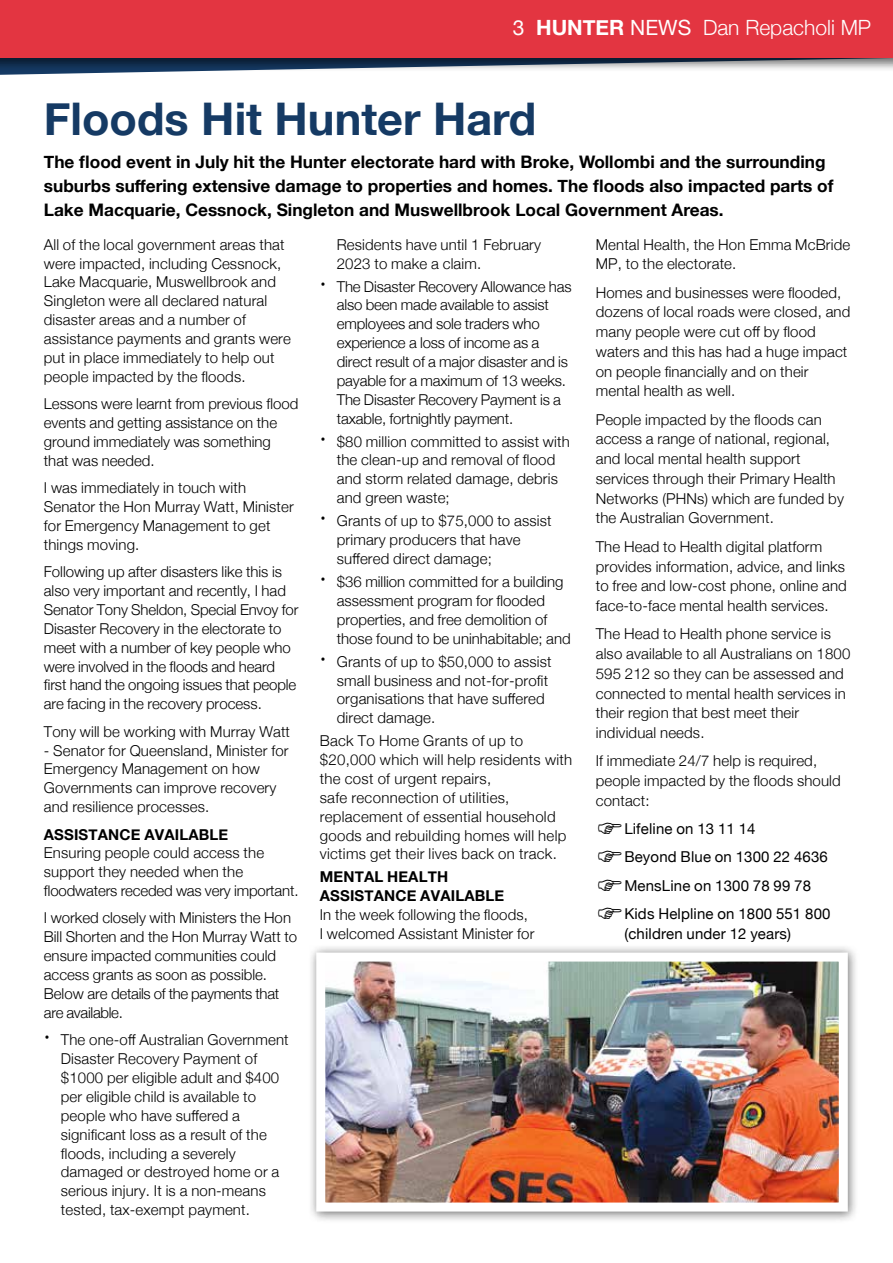
<style>
.page{position:relative;width:893px;height:1263px;background:#fff}
.page>*{position:absolute;margin:0;border:0;box-sizing:border-box;transform-origin:0 0}
.t1{font:700 45px "Helvetica Neue";color:#153a64}
.t2{font:300 21px "Helvetica Neue";color:#fff}
.t3{font:700 17.25px/24px "Helvetica Neue";color:#000}
.t4{font:300 15px/18.9px "Helvetica Neue";letter-spacing:.01em;color:#000}
.t5{font:300 15px/18.9px "Helvetica Neue";letter-spacing:-.01em;color:#000}
.t6{font:15px/28.2px "Helvetica Neue";letter-spacing:.01em;color:#000}
.t7{font:700 15px/18.9px "Helvetica Neue";letter-spacing:.01em;color:#000}
.s1{font-weight:700}
.s2{font-weight:700;color:#ffdf4f}
.s3{font-weight:400}
</style>
<div class="page">
<svg style="left:0;top:72px;width:147px;height:3px"></svg>
<div style="left:308px;top:944px;width:552px;height:279px;background:#000;opacity:.55"></div>
<img style="left:326px;top:962px;width:512px;height:239px">
<div style="left:316px;top:952px;width:532px;height:259px;border:9px solid #fff"></div>
<div style="left:0;top:0;width:893px;height:72px;background:#000;opacity:.55"></div>
<div style="left:0;top:0;width:893px;height:57px;background:#e33541"></div>
<h2 class="t2" style="left:472px;top:10px;width:403px">Sonia Hornery MP <span class="s1">| WALLSEND NEWS</span> <span class="s2">3</span></h2>
<h2 class="t2" style="left:513px;top:11px;width:360px"><span class="s3">3</span> <span class="s1">HUNTER</span> <span class="s3">NEWS</span> Dan Repacholi MP</h2>
<h1 class="t1" style="left:44px;top:84px;width:494px">Floods Hit Hunter Hard</h1>
<p class="t3" style="left:44px;top:150px;width:791px">The flood event in July hit the Hunter electorate hard with Broke, Wollombi and the surrounding suburbs suffering extensive damage to properties and homes. The floods also impacted parts of<br>Lake Macquarie, Cessnock, Singleton and Muswellbrook Local Government Areas.</p>
<p class="t4" style="left:44px;top:234px;width:249px">All of the local government areas that were impacted, including Cessnock, Lake Macquarie, Muswellbrook and Singleton were all declared natural disaster areas and a number of assistance payments and grants were put in place immediately to help out people impacted by the floods.</p>
<p class="t4" style="left:44px;top:393px;width:256px">Lessons were learnt from previous flood events and getting assistance on the ground immediately was something that was needed.</p>
<p class="t4" style="left:44px;top:477px;width:251px">I was immediately in touch with<br>Senator the Hon Murray Watt, Minister for Emergency Management to get things moving.</p>
<p class="t4" style="left:44px;top:561px;width:256px">Following up after disasters like this is also very important and recently, I had Senator Tony Sheldon, Special Envoy for Disaster Recovery in the electorate to meet with a number of key people who were involved in the floods and heard first hand the ongoing issues that people are facing in the recovery process.</p>
<p class="t4" style="left:44px;top:721px;width:248px">Tony will be working with Murray Watt</p>
<p class="t4" style="left:44px;top:740px;width:246px">- Senator for Queensland, Minister for<br>Emergency Management on how<br>Governments can improve recovery and resilience processes.</p>
<p class="t7" style="left:44px;top:825px;width:186px">ASSISTANCE AVAILABLE</p>
<p class="t4" style="left:44px;top:842px;width:256px">Ensuring people could access the support they needed when the floodwaters receded was very important.</p>
<p class="t4" style="left:44px;top:907px;width:255px">I worked closely with Ministers the Hon Bill Shorten and the Hon Murray Watt to ensure impacted communities could access grants as soon as possible.<br>Below are details of the payments that are available.</p>
<p class="t4" style="left:61px;top:1029px;width:229px">The one-off Australian Government<br>Disaster Recovery Payment of $1000 per eligible adult and $400 per eligible child is available to people who have suffered a significant loss as a result of the floods, including a severely damaged or destroyed home or a serious injury. It is a non-means tested, tax-exempt payment.</p>
<p class="t4" style="left:337px;top:234px;width:206px">Residents have until 1 February<br>2023 to make a claim.</p>
<p class="t5" style="left:337px;top:276px;width:236px">The Disaster Recovery Allowance has also been made available to assist employees and sole traders who experience a loss of income as a direct result of a major disaster and is payable for a maximum of 13 weeks.<br>The Disaster Recovery Payment is a taxable, fortnightly payment.</p>
<p class="t4" style="left:337px;top:431px;width:234px">$80 million committed to assist with the clean-up and removal of flood and storm related damage, debris and green waste;</p>
<p class="t4" style="left:337px;top:510px;width:216px">Grants of up to $75,000 to assist primary producers that have suffered direct damage;</p>
<p class="t4" style="left:337px;top:571px;width:235px">$36 million committed for a building assessment program for flooded properties, and free demolition of those found to be uninhabitable; and</p>
<p class="t4" style="left:337px;top:651px;width:216px">Grants of up to $50,000 to assist small business and not-for-profit organisations that have suffered direct damage.</p>
<p class="t4" style="left:320px;top:730px;width:254px">Back To Home Grants of up to $20,000 which will help residents with the cost of urgent repairs,<br>safe reconnection of utilities, replacement of essential household goods and rebuilding homes will help victims get their lives back on track.</p>
<p class="t7" style="left:320px;top:868px;width:186px">MENTAL HEALTH<br>ASSISTANCE AVAILABLE</p>
<p class="t4" style="left:320px;top:904px;width:216px">In the week following the floods,<br>I welcomed Assistant Minister for</p>
<p class="t4" style="left:596px;top:233px;width:256px;line-height:19.8px">Mental Health, the Hon Emma McBride<br>MP, to the electorate.</p>
<p class="t4" style="left:596px;top:281px;width:256px;line-height:19.8px">Homes and businesses were flooded, dozens of local roads were closed, and many people were cut off by flood waters and this has had a huge impact on people financially and on their mental health as well.</p>
<p class="t4" style="left:596px;top:408px;width:250px;line-height:19.8px">People impacted by the floods can access a range of national, regional, and local mental health support services through their Primary Health Networks (PHNs) which are funded by the Australian Government.</p>
<p class="t4" style="left:596px;top:535px;width:253px;line-height:19.8px">The Head to Health digital platform provides information, advice, and links to free and low-cost phone, online and face-to-face mental health services.</p>
<p class="t4" style="left:596px;top:623px;width:256px;line-height:19.8px">The Head to Health phone service is also available to all Australians on 1800<br>595 212 so they can be assessed and connected to mental health services in their region that best meet their individual needs.</p>
<p class="t4" style="left:596px;top:750px;width:247px;line-height:19.8px">If immediate 24/7 help is required, people impacted by the floods should contact:</p>
<p class="t6" style="left:624px;top:816px;width:208px">Lifeline on 13 11 14<br>Beyond Blue on 1300 22 4636<br>MensLine on 1300 78 99 78<br>Kids Helpline on 1800 551 800</p>
<p class="t6" style="left:624px;top:920px;width:168px">(children under 12 years)</p>
</div>
